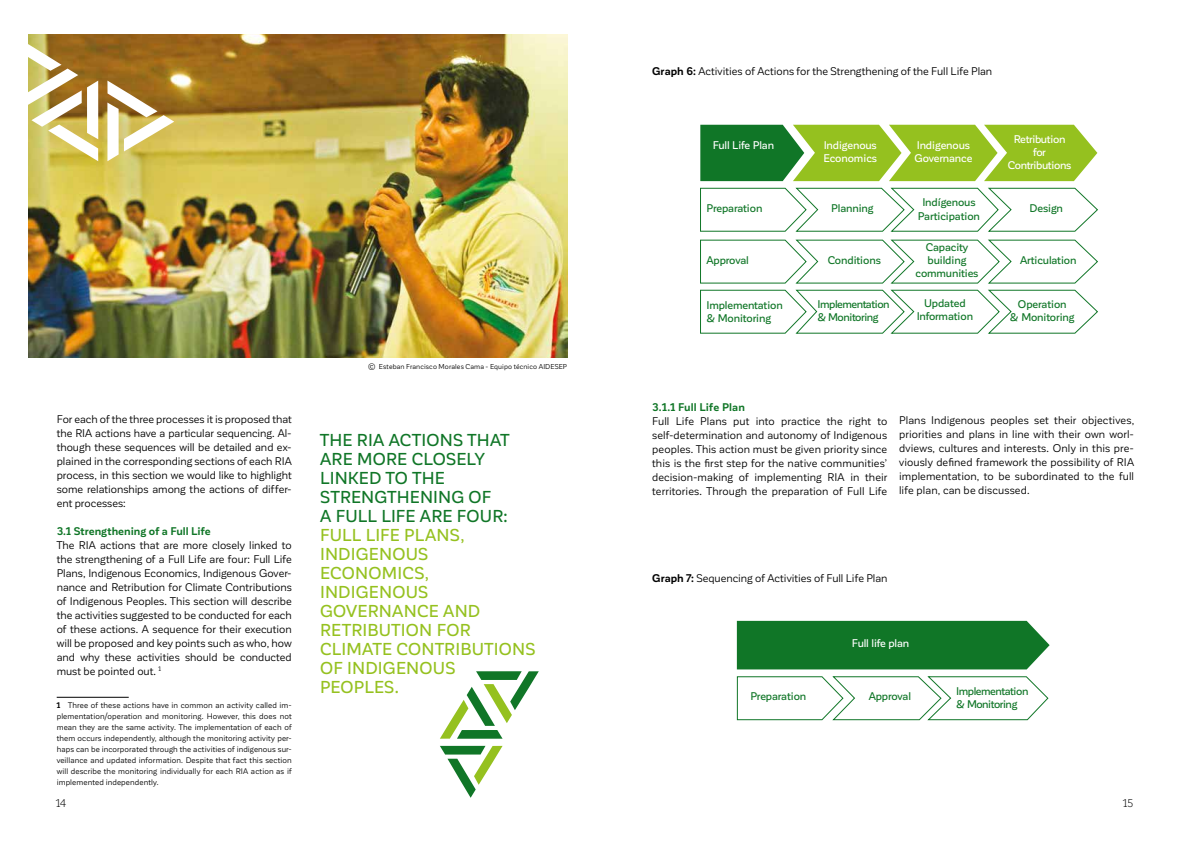
<style>
.page{position:relative;width:1191px;height:842px;background:#fff}
.page>*{position:absolute;margin:0;border:0;box-sizing:border-box;transform-origin:0 0}
.t1{font:500 17px "Corporative Sans";letter-spacing:.015em;color:#95c11f}
.t2{font:500 17px "Corporative Sans";letter-spacing:.01em;color:#107627}
.t3{font:11px/14px "Corporative Sans";letter-spacing:.005em;color:#000;text-align:justify}
.t4{font:500 11px/13px "Corporative Sans";letter-spacing:-.01em;color:#107627;text-align:center}
.t5{font:500 11px/13px "Corporative Sans";letter-spacing:-.02em;color:#fff}
.t6{font:500 11px/13px "Corporative Sans";letter-spacing:-.04em;color:#107627}
.t7{font:700 11px "Corporative Sans";letter-spacing:.005em;color:#107627}
.t8{font:11px "Corporative Sans";color:#000}
.t9{font:8px/11px "Corporative Sans";letter-spacing:.015em;color:#000;text-align:justify}
.t10{font:7px "Corporative Sans";letter-spacing:.02em;color:#000}
.s1{font-weight:700}
</style>
<div class="page">
<img style="left:28px;top:34px;width:539px;height:323px">
<hr style="left:57px;top:697px;width:72px;height:1px;background:#000">
<svg style="left:440px;top:746px;width:62px;height:52px"></svg>
<svg style="left:440px;top:671px;width:99px;height:68px"></svg>
<div style="left:737px;top:621px;width:312px;height:48px;background:#107627"></div>
<svg style="left:736px;top:676px;width:313px;height:45px"></svg>
<svg style="left:700px;top:187px;width:398px;height:45px"></svg>
<svg style="left:700px;top:239px;width:398px;height:95px"></svg>
<svg style="left:700px;top:125px;width:397px;height:56px;background:#80b537"></svg>
<svg style="left:107px;top:81px;width:67px;height:80px"></svg>
<svg style="left:28px;top:34px;width:70px;height:127px"></svg>
<p class="t3" style="left:652px;top:64px;width:341px"><span class="s1">Graph 6:</span> Activities of Actions for the Strengthening of the Full Life Plan</p>
<p class="t3" style="left:57px;top:412px;width:236px">For each of the three processes it is proposed that the RIA actions have a particular sequencing. Al&shy;though these sequences will be detailed and ex&shy;plained in the corresponding sections of each RIA process, in this section we would like to highlight some relationships among the actions of differ&shy;ent processes:</p>
<p class="t7" style="left:57px;top:525px;width:155px">3.1 Strengthening of a Full Life</p>
<p class="t3" style="left:57px;top:538px;width:236px">The RIA actions that are more closely linked to the strengthening of a Full Life are four: Full Life Plans, Indigenous Economics, Indigenous Gover&shy;nance and Retribution for Climate Contributions of Indigenous Peoples. This section will describe the activities suggested to be conducted for each of these actions. A sequence for their execution will be proposed and key points such as who, how and why these activities should be conducted must be pointed out. <sup>1</sup></p>
<p class="t9" style="left:57px;top:700px;width:236px"><span class="s1">1</span> Three of these actions have in common an activity called im&shy;plementation/operation and monitoring. However, this does not mean they are the same activity. The implementation of each of them occurs independently, although the monitoring activity per&shy;haps can be incorporated through the activities of indigenous sur&shy;veillance and updated information. Despite that fact this section will describe the monitoring individually for each RIA action as if implemented independently.</p>
<p class="t10" style="left:368px;top:362px;width:200px">© Esteban Francisco Morales Cama - Equipo técnico AIDESEP</p>
<h1 class="t2" style="left:320px;top:431px;width:81px">The RIA actions</h1>
<h1 class="t2" style="left:467px;top:431px;width:12px">that</h1>
<h1 class="t2" style="left:320px;top:450px;width:12px">are</h1>
<h1 class="t2" style="left:357px;top:450px;width:28px">more</h1>
<h1 class="t2" style="left:412px;top:450px;width:33px">close</h1>
<h1 class="t2" style="left:466px;top:450px;width:18px">ly</h1>
<h1 class="t2" style="left:320px;top:469px;width:20px">linke</h1>
<h1 class="t2" style="left:369px;top:469px;width:55px">d to the</h1>
<h1 class="t2" style="left:320px;top:488px;width:12px">stren</h1>
<h1 class="t2" style="left:374px;top:488px;width:25px">gthenin</h1>
<h1 class="t2" style="left:451px;top:488px;width:29px">g of</h1>
<h1 class="t2" style="left:320px;top:507px;width:71px">a Full Life</h1>
<h1 class="t2" style="left:420px;top:507px;width:12px">are</h1>
<h1 class="t2" style="left:457px;top:507px;width:52px">four:</h1>
<h1 class="t1" style="left:320px;top:526px;width:55px">Full Life</h1>
<h1 class="t1" style="left:404px;top:526px;width:34px">Plans</h1>
<h1 class="t1" style="left:460px;top:526px;width:6px">,</h1>
<h1 class="t1" style="left:320px;top:545px;width:62px">Indigeno</h1>
<h1 class="t1" style="left:406px;top:545px;width:22px">us</h1>
<h1 class="t1" style="left:320px;top:564px;width:24px">Econo</h1>
<h1 class="t1" style="left:382px;top:564px;width:49px">mics,</h1>
<h1 class="t1" style="left:320px;top:583px;width:62px">Indigeno</h1>
<h1 class="t1" style="left:406px;top:583px;width:22px">us</h1>
<h1 class="t1" style="left:320px;top:602px;width:13px">Governance</h1>
<h1 class="t1" style="left:443px;top:602px;width:39px">an d</h1>
<h1 class="t1" style="left:320px;top:621px;width:21px">Retri</h1>
<h1 class="t1" style="left:367px;top:621px;width:35px">bution</h1>
<h1 class="t1" style="left:437px;top:621px;width:12px">for</h1>
<h1 class="t1" style="left:320px;top:640px;width:53px">Cli mate</h1>
<h1 class="t1" style="left:396px;top:640px;width:23px">Contri</h1>
<h1 class="t1" style="left:460px;top:640px;width:36px">butions</h1>
<h1 class="t1" style="left:320px;top:659px;width:89px">of Indigeno</h1>
<h1 class="t1" style="left:433px;top:659px;width:22px">us</h1>
<h1 class="t1" style="left:320px;top:678px;width:23px">Peop</h1>
<h1 class="t1" style="left:364px;top:678px;width:36px">les.</h1>
<p class="t5" style="left:712px;top:138px;width:63px">Full Life Plan</p>
<p class="t5" style="left:823px;top:138px;width:55px">Indigenous<br>Economics</p>
<p class="t5" style="left:914px;top:138px;width:59px">Indigenous<br>Governance</p>
<p class="t5" style="left:1007px;top:133px;width:65px;text-align:center">Retribution for<br>Contributions</p>
<p class="t4" style="left:706px;top:202px;width:57px">Preparation</p>
<p class="t4" style="left:831px;top:202px;width:44px">Planning</p>
<p class="t4" style="left:828px;top:253px;width:54px">Conditions</p>
<p class="t4" style="left:706px;top:253px;width:44px">Approval</p>
<p class="t4" style="left:706px;top:299px;width:78px;text-align:left">Implementation &amp; Monitoring</p>
<p class="t6" style="left:817px;top:298px;width:74px">Implementation &amp; Monitoring</p>
<p class="t4" style="left:918px;top:196px;width:64px">Indígenous<br>Participation</p>
<p class="t4" style="left:915px;top:241px;width:64px">Capacity building communities</p>
<p class="t4" style="left:916px;top:297px;width:58px">Updated<br>Information</p>
<p class="t4" style="left:1029px;top:202px;width:35px">Design</p>
<p class="t4" style="left:1020px;top:254px;width:58px">Articulation</p>
<p class="t4" style="left:1010px;top:297px;width:66px">Operation<br>&amp; Monitoring</p>
<p class="t7" style="left:652px;top:401px;width:94px">3.1.1 Full Life Plan</p>
<p class="t3" style="left:652px;top:414px;width:236px">Full Life Plans put into practice the right to self-determination and autonomy of Indigenous peoples. This action must be given priority since this is the first step for the native communities’ decision-making of implementing RIA in their territories. Through the preparation of Full Life</p>
<p class="t3" style="left:899px;top:413px;width:236px">Plans Indigenous peoples set their objectives, priorities and plans in line with their own worl&shy;dviews, cultures and interests. Only in this pre&shy;viously defined framework the possibility of RIA implementation, to be subordinated to the full life plan, can be discussed.</p>
<p class="t3" style="left:652px;top:571px;width:237px"><span class="s1">Graph 7:</span> Sequencing of Activities of Full Life Plan</p>
<p class="t5" style="left:852px;top:636px;width:59px">Full life plan</p>
<p class="t4" style="left:750px;top:690px;width:57px">Preparation</p>
<p class="t4" style="left:868px;top:690px;width:44px">Approval</p>
<p class="t6" style="left:956px;top:685px;width:74px">Implementation &amp; Monitoring</p>
<p class="t8" style="left:56px;top:797px;width:12px">14</p>
<p class="t8" style="left:1123px;top:797px;width:12px">15</p>
</div>
